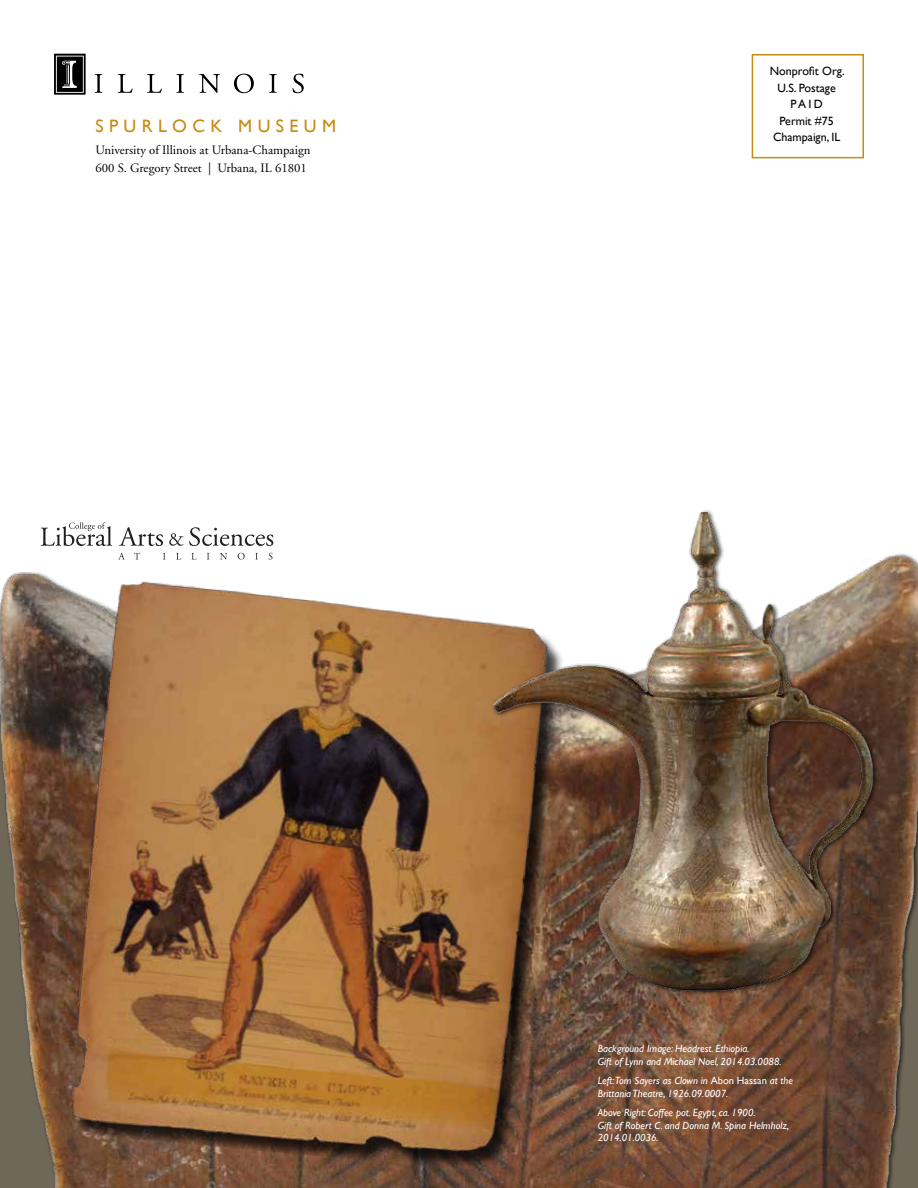
<style>
.page{position:relative;width:918px;height:1188px;background:#fff}
.page>*{position:absolute;margin:0;border:0;box-sizing:border-box;transform-origin:0 0}
.t1{font:18px "Gill Sans";letter-spacing:.3em;color:#c88a12}
.t2{font:12.75px/18px "Adobe Garamond";color:#000}
.t3{font:12px/16.5px "Gill Sans";color:#000;text-align:center}
.t4{font:italic 10.5px/12.6px "Gill Sans";color:#fff}
.s1{font-style:normal}
</style>
<div class="page">
<img style="left:0;top:552px;width:918px;height:636px">
<div style="left:752px;top:54px;width:112px;height:104px;border:2px solid #c88a12"></div>
<svg style="left:54px;top:54px;width:32px;height:41px"></svg>
<svg style="left:95px;top:74px;width:7px;height:19px"></svg>
<svg style="left:118px;top:74px;width:15px;height:19px"></svg>
<svg style="left:147px;top:74px;width:15px;height:19px"></svg>
<svg style="left:176px;top:74px;width:8px;height:19px"></svg>
<svg style="left:199px;top:74px;width:21px;height:19px"></svg>
<svg style="left:234px;top:74px;width:20px;height:19px"></svg>
<svg style="left:269px;top:74px;width:8px;height:19px"></svg>
<svg style="left:293px;top:74px;width:11px;height:19px"></svg>
<svg style="left:119px;top:527px;width:44px;height:19px"></svg>
<svg style="left:41px;top:522px;width:71px;height:24px"></svg>
<svg style="left:169px;top:527px;width:104px;height:19px"></svg>
<svg style="left:118px;top:553px;width:7px;height:7px"></svg>
<svg style="left:134px;top:553px;width:6px;height:7px"></svg>
<svg style="left:163px;top:553px;width:3px;height:6px"></svg>
<svg style="left:176px;top:553px;width:5px;height:7px"></svg>
<svg style="left:191px;top:553px;width:6px;height:7px"></svg>
<svg style="left:207px;top:553px;width:2px;height:6px"></svg>
<svg style="left:220px;top:553px;width:7px;height:7px"></svg>
<svg style="left:238px;top:553px;width:7px;height:7px"></svg>
<svg style="left:255px;top:553px;width:3px;height:6px"></svg>
<svg style="left:269px;top:553px;width:3px;height:7px"></svg>
<img style="left:55px;top:574px;width:503px;height:594px">
<img style="left:489px;top:510px;width:393px;height:488px">
<h1 class="t1" style="left:95px;top:116px;width:242px">SPURLOCK MUSEUM</h1>
<p class="t2" style="left:95px;top:141px;width:217px">University of Illinois at Urbana-Champaign<br>600 S. Gregory Street | Urbana, IL 61801</p>
<p class="t3" style="left:770px;top:63px;width:76px">Nonprofit Org.<br>U.S. Postage<br>PAID<br>Permit #75<br>Champaign, IL</p>
<p class="t4" style="left:598px;top:1042px;width:185px">Background Image: Headrest. Ethiopia.<br>Gift of Lynn and Michael Noel, 2014.03.0088.</p>
<p class="t4" style="left:598px;top:1074px;width:197px">Left:Tom Sayers as Clown in <span class="s1">Abon Hassan</span> at the<br>Brittania Theatre, 1926.09.0007.</p>
<p class="t4" style="left:598px;top:1106px;width:193px">Above Right: Coffee pot. Egypt, ca. 1900.<br>Gift of Robert C. and Donna M. Spina Helmholz,<br>2014.01.0036.</p>
</div>
